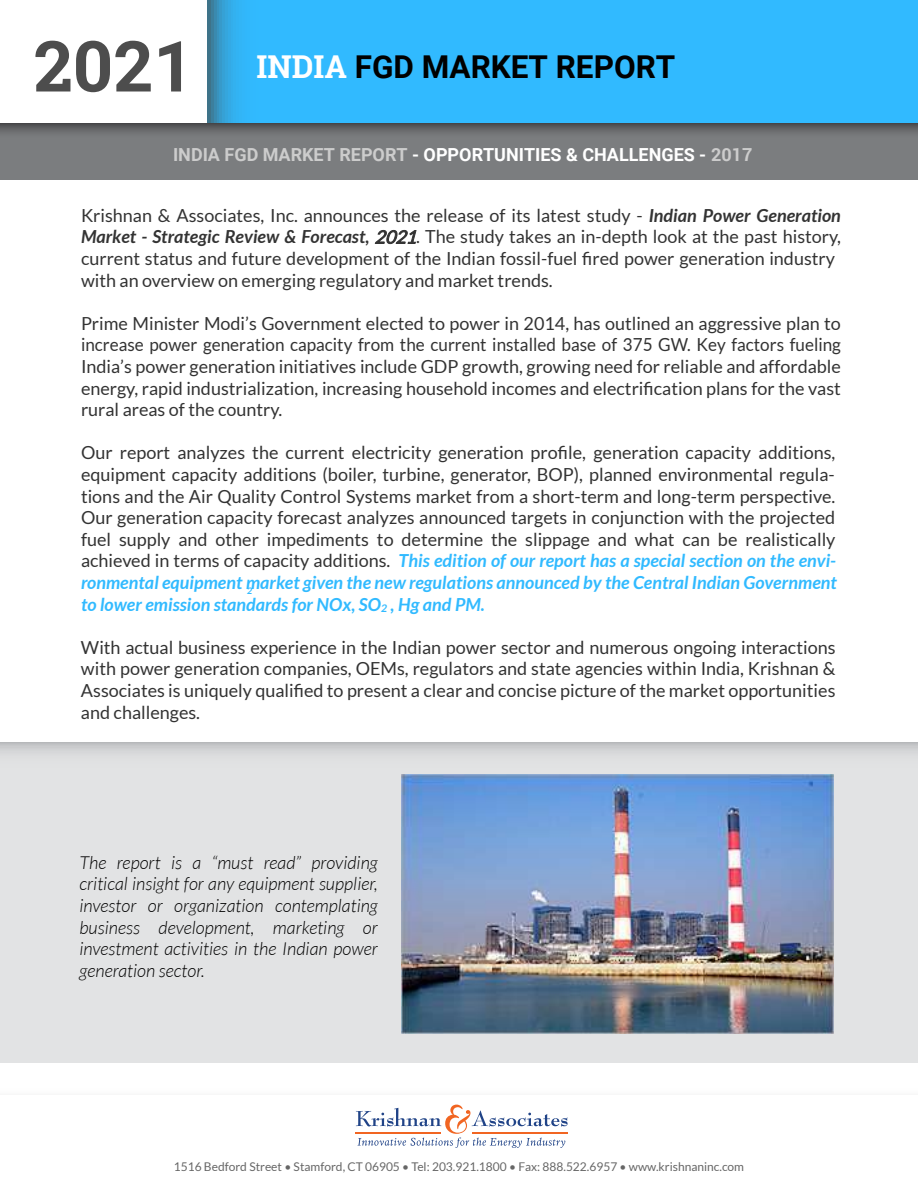
<style>
.page{position:relative;width:918px;height:1188px;background:#fff}
.page>*{position:absolute;margin:0;border:0;box-sizing:border-box;transform-origin:0 0}
.t1{font:700 70.5px "Roboto Slab";color:#4d4d4d}
.t2{font:700 31.5px "Roboto";color:#000}
.t3{font:18px/21.6px "Lato";color:#333;text-align:justify}
.t4{font:italic 300 18px/21.6px "Lato";color:#000;text-align:justify}
.t5{font:700 18px "Roboto";color:#fff}
.t6{font:italic 700 18px "Lato";color:#31baff}
.t7{font:12px "Lato";color:#666}
.t8{font:italic 700 9px "Lato";color:#31baff}
.s1{font-family:"Roboto"}
.s2{font-family:"Roboto Slab";color:#fff}
.s3{color:#ccc}
.s4{font-weight:700;font-style:italic}
.s5{font-style:italic}
.s6{font-weight:700;font-style:italic;color:#31baff}
</style>
<div class="page">
<svg style="left:0;top:123px;width:918px;height:57px;background:#757779"></svg>
<div style="left:0;top:742px;width:918px;height:321px;background:#e2e3e4"></div>
<div style="left:208px;top:0;width:710px;height:123px;background:#31baff"></div>
<img style="left:401px;top:774px;width:433px;height:260px">
<svg style="left:356px;top:1105px;width:212px;height:43px"></svg>
<h1 class="t1" style="left:34px;top:18px;width:162px">20<span class="s1">21</span></h1>
<h2 class="t2" style="left:256px;top:45px;width:420px"><span class="s2">INDIA</span> FGD MARKET REPORT</h2>
<p class="t5" style="left:173px;top:142px;width:581px"><span class="s3">INDIA FGD MARKET REPORT</span> - OPPORTUNITIES &amp; CHALLENGES - <span class="s3">2017</span></p>
<p class="t3" style="left:81px;top:204px;width:761px;text-align:left">Krishnan &amp; Associates, Inc. announces the release of its latest study - <span class="s4">Indian Power Generation Market - Strategic Review &amp; Forecast,</span> <span class="s5">2021</span>. The study takes an in-depth look at the past history, current status and future development of the Indian fossil-fuel fired power generation industry with an overview on emerging regulatory and market trends.</p>
<p class="t3" style="left:81px;top:312px;width:762px">Prime Minister Modi’s Government elected to power in 2014, has outlined an aggressive plan to increase power generation capacity from the current installed base of 375 GW. Key factors fueling India’s power generation initiatives include GDP growth, growing need for reliable and affordable energy, rapid industrialization, increasing household incomes and electrification plans for the vast rural areas of the country.</p>
<p class="t3" style="left:81px;top:442px;width:757px">Our report analyzes the current electricity generation profile, generation capacity additions, equipment capacity additions (boiler, turbine, generator, BOP), planned environmental regula&shy;tions and the Air Quality Control Systems market from a short-term and long-term perspective.<br>Our generation capacity forecast analyzes announced targets in conjunction with the projected fuel supply and other impediments to determine the slippage and what can be realistically achieved in terms of capacity additions. <span class="s6">This edition of our report has a special section on the envi&shy;ronmental equipment market given the new regulations announced by the Central Indian Government</span></p>
<p class="t8" style="left:247px;top:586px;width:7px">2</p>
<p class="t6" style="left:81px;top:594px;width:405px">to lower emission standards for NOx, SO<sub>2</sub> , Hg and PM.</p>
<p class="t3" style="left:81px;top:636px;width:756px">With actual business experience in the Indian power sector and numerous ongoing interactions with power generation companies, OEMs, regulators and state agencies within India, Krishnan &amp; Associates is uniquely qualified to present a clear and concise picture of the market opportunities and challenges.</p>
<p class="t4" style="left:79px;top:852px;width:300px">The report is a “must read” providing critical insight for any equipment supplier, investor or organization contemplating business development, marketing or investment activities in the Indian power generation sector.</p>
<p class="t7" style="left:174px;top:1160px;width:572px">1516 Bedford Street • Stamford, CT 06905 • Tel: 203.921.1800 • Fax: 888.522.6957 • www.krishnaninc.com</p>
</div>
